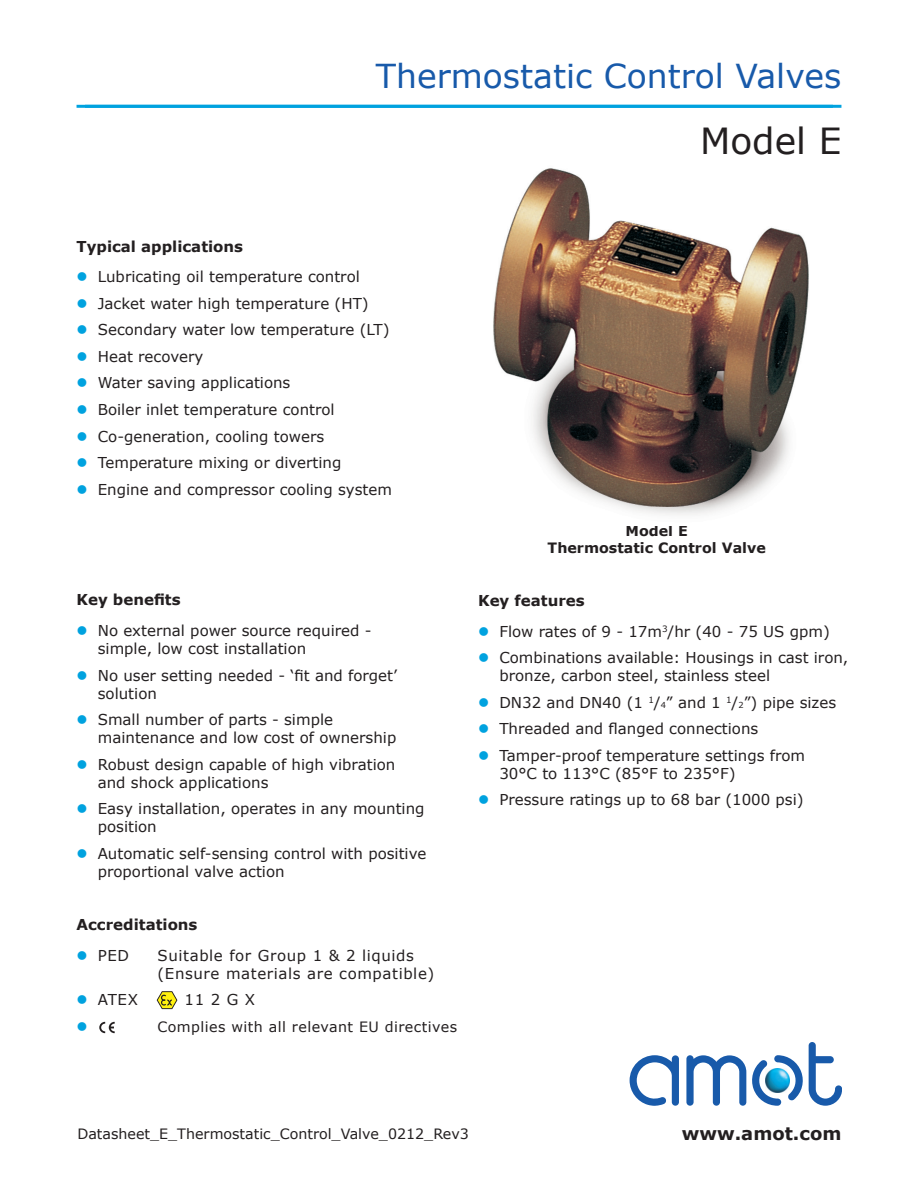
<style>
.page{position:relative;width:918px;height:1188px;background:#fff}
.page>*{position:absolute;margin:0;border:0;box-sizing:border-box;transform-origin:0 0}
.t1{font:36px "Verdana";color:#231f20}
.t2{font:33px "Verdana";color:#185aaa}
.t3{font:700 18px "Verdana";color:#231f20}
.t4{font:15px/18px "Verdana";color:#231f20}
.t5{font:15px/18px "Verdana";letter-spacing:.04em;color:#231f20}
.t6{font:700 15px "Verdana";color:#231f20}
.t7{font:15px "Wingdings";color:#00a2df}
.t8{font:14.25px "Verdana";color:#231f20}
.t9{font:14.25px "Verdana";letter-spacing:.03em;color:#231f20}
.t10{font:700 14.25px/17.1px "Verdana";color:#231f20;text-align:center}
.s1{color:#00a2df}
.s2{font-size:8.25px}
</style>
<div class="page">
<img style="left:493px;top:168px;width:316px;height:347px">
<hr style="left:77px;top:105px;width:764px;height:3px;background:#00a2df">
<svg style="left:157px;top:991px;width:20px;height:18px"></svg>
<svg style="left:99px;top:1022px;width:16px;height:11px"></svg>
<svg style="left:630px;top:1055px;width:49px;height:51px"></svg>
<svg style="left:686px;top:1042px;width:155px;height:64px"></svg>
<h2 class="t2" style="left:376px;top:55px;width:467px">Thermostatic Control Valves</h2>
<h1 class="t1" style="left:700px;top:118px;width:143px">Model E</h1>
<p class="t6" style="left:77px;top:237px;width:168px">Typical applications</p>
<p class="t4" style="left:77px;top:268px;width:285px"><span class="s1">●</span> Lubricating oil temperature control</p>
<p class="t4" style="left:77px;top:294px;width:294px"><span class="s1">●</span> Jacket water high temperature (HT)</p>
<p class="t4" style="left:77px;top:321px;width:315px"><span class="s1">●</span> Secondary water low temperature (LT)</p>
<p class="t4" style="left:77px;top:347px;width:128px"><span class="s1">●</span> Heat recovery</p>
<p class="t4" style="left:77px;top:374px;width:215px"><span class="s1">●</span> Water saving applications</p>
<p class="t4" style="left:77px;top:400px;width:260px"><span class="s1">●</span> Boiler inlet temperature control</p>
<p class="t4" style="left:77px;top:427px;width:249px"><span class="s1">●</span> Co-generation, cooling towers</p>
<p class="t4" style="left:77px;top:453px;width:266px"><span class="s1">●</span> Temperature mixing or diverting</p>
<p class="t4" style="left:77px;top:480px;width:317px"><span class="s1">●</span> Engine and compressor cooling system</p>
<p class="t6" style="left:77px;top:590px;width:106px">Key benefits</p>
<p class="t4" style="left:98px;top:621px;width:275px;text-indent:-21px"><span class="s1">●</span> No external power source required - simple, low cost installation</p>
<p class="t4" style="left:98px;top:666px;width:301px;text-indent:-21px"><span class="s1">●</span> No user setting needed - ‘fit and forget’ solution</p>
<p class="t4" style="left:98px;top:710px;width:300px;text-indent:-21px"><span class="s1">●</span> Small number of parts - simple maintenance and low cost of ownership</p>
<p class="t4" style="left:98px;top:755px;width:299px;text-indent:-21px"><span class="s1">●</span> Robust design capable of high vibration and shock applications</p>
<p class="t4" style="left:98px;top:799px;width:328px;text-indent:-21px"><span class="s1">●</span> Easy installation, operates in any mounting position</p>
<p class="t4" style="left:98px;top:844px;width:330px;text-indent:-21px"><span class="s1">●</span> Automatic self-sensing control with positive proportional valve action</p>
<p class="t6" style="left:77px;top:915px;width:123px">Accreditations</p>
<p class="t4" style="left:77px;top:946px;width:54px"><span class="s1">●</span> PED</p>
<p class="t5" style="left:158px;top:946px;width:278px">Suitable for Group 1 &amp; 2 liquids (Ensure materials are compatible)</p>
<p class="t4" style="left:77px;top:990px;width:63px"><span class="s1">●</span> ATEX</p>
<p class="t4" style="left:185px;top:990px;width:72px">11 2 G X</p>
<p class="t7" style="left:77px;top:1018px;width:13px">●</p>
<p class="t9" style="left:158px;top:1018px;width:301px">Complies with all relevant EU directives</p>
<p class="t10" style="left:548px;top:522px;width:220px">Model E<br>Thermostatic Control Valve</p>
<p class="t6" style="left:478px;top:591px;width:108px">Key features</p>
<p class="t4" style="left:478px;top:622px;width:353px"><span class="s1">●</span> Flow rates of 9 - 17m<sup>3</sup>/hr (40 - 75 US gpm)</p>
<p class="t4" style="left:499px;top:648px;width:351px;text-indent:-21px"><span class="s1">●</span> Combinations available: Housings in cast iron, bronze, carbon steel, stainless steel</p>
<p class="t4" style="left:478px;top:693px;width:360px"><span class="s1">●</span> DN32 and DN40 (1 <sup>1</sup>/<span class="s2">4</span>” and 1 <sup>1</sup>/<span class="s2">2</span>”) pipe sizes</p>
<p class="t4" style="left:478px;top:719px;width:282px"><span class="s1">●</span> Threaded and flanged connections</p>
<p class="t4" style="left:499px;top:746px;width:307px;text-indent:-21px"><span class="s1">●</span> Tamper-proof temperature settings from<br>30°C to 113°C (85°F to 235°F)</p>
<p class="t4" style="left:478px;top:790px;width:327px"><span class="s1">●</span> Pressure ratings up to 68 bar (1000 psi)</p>
<p class="t8" style="left:77px;top:1124px;width:393px">Datasheet_E_Thermostatic_Control_Valve_0212_Rev3</p>
<p class="t3" style="left:682px;top:1122px;width:161px">www.amot.com</p>
</div>
